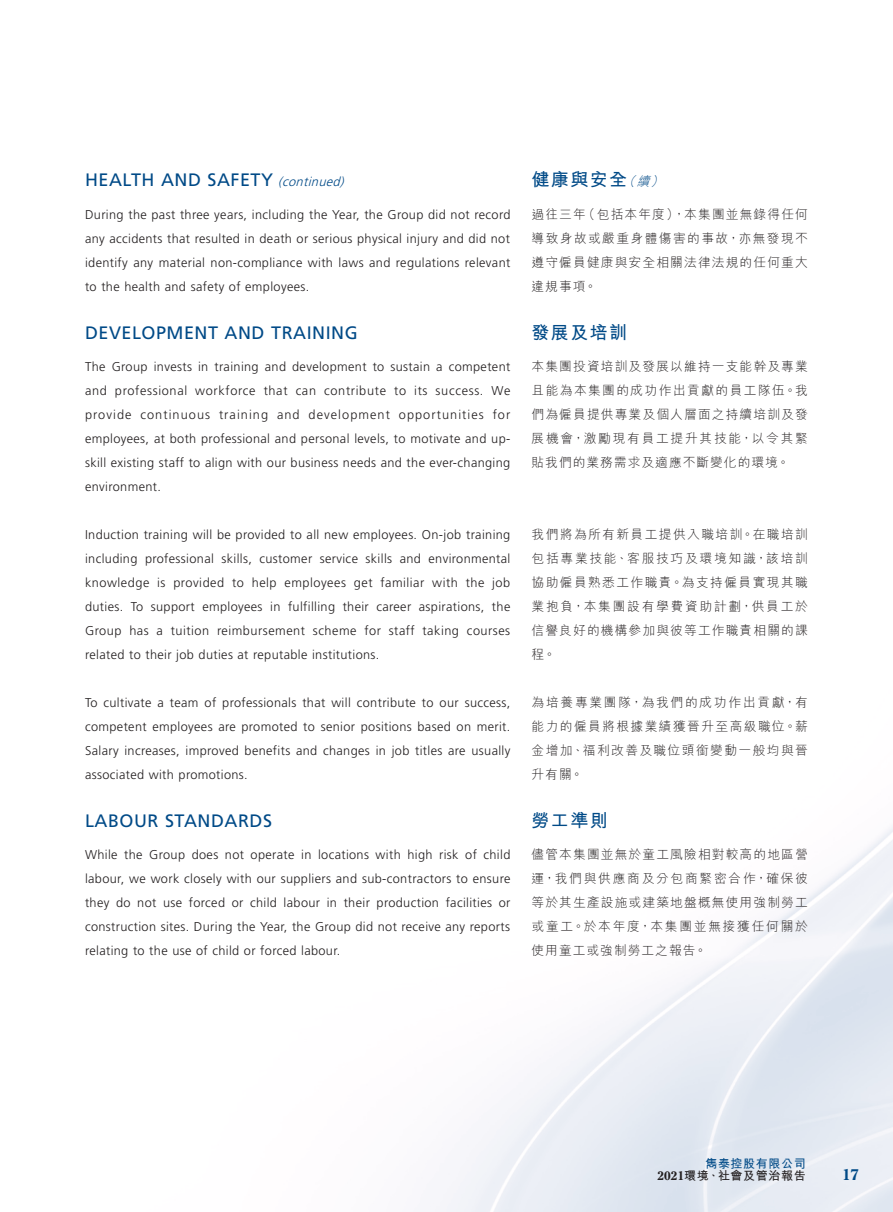
<style>
.page{position:relative;width:893px;height:1212px;background:#fff}
.page>*{position:absolute;margin:0;border:0;box-sizing:border-box;transform-origin:0 0}
.t1{font:18px "Frutiger LT Std";letter-spacing:.03em;color:#004a87}
.t2{font:700 18px "M Hei HK";letter-spacing:.08em;color:#004a87}
.t3{font:700 15px "Gazette LT Std";color:#004a87}
.t4{font:300 12.75px/24px "Frutiger LT Std";letter-spacing:.03em;color:#231f20;text-align:justify}
.t5{font:300 12.75px/24px "M Hei HK";letter-spacing:.11em;color:#231f20;text-align:justify}
.t6{font:700 12px/12px "M Hei HK";letter-spacing:.055em;color:#231f20;text-align:right}
.s1{font-weight:300;font-style:italic;font-size:12.75px}
.s2{color:#004a87}
.s3{font-family:"Gazette LT Std"}
</style>
<div class="page">
<h1 class="t1" style="left:85px;top:169px;width:264px">HEALTH AND SAFETY <span class="s1">(continued)</span></h1>
<p class="t4" style="left:85px;top:202px;width:427px">During the past three years, including the Year, the Group did not record any accidents that resulted in death or serious physical injury and did not identify any material non-compliance with laws and regulations relevant to the health and safety of employees.</p>
<h1 class="t1" style="left:85px;top:322px;width:274px">DEVELOPMENT AND TRAINING</h1>
<p class="t4" style="left:85px;top:355px;width:427px">The Group invests in training and development to sustain a competent and professional workforce that can contribute to its success. We provide continuous training and development opportunities for employees, at both professional and personal levels, to motivate and up&shy;skill existing staff to align with our business needs and the ever-changing environment.</p>
<p class="t4" style="left:85px;top:523px;width:427px">Induction training will be provided to all new employees. On-job training including professional skills, customer service skills and environmental knowledge is provided to help employees get familiar with the job duties. To support employees in fulfilling their career aspirations, the Group has a tuition reimbursement scheme for staff taking courses related to their job duties at reputable institutions.</p>
<p class="t4" style="left:85px;top:690px;width:427px">To cultivate a team of professionals that will contribute to our success, competent employees are promoted to senior positions based on merit.<br>Salary increases, improved benefits and changes in job titles are usually associated with promotions.</p>
<h1 class="t1" style="left:85px;top:810px;width:189px">LABOUR STANDARDS</h1>
<p class="t4" style="left:85px;top:843px;width:427px">While the Group does not operate in locations with high risk of child labour, we work closely with our suppliers and sub-contractors to ensure they do not use forced or child labour in their production facilities or construction sites. During the Year, the Group did not receive any reports relating to the use of child or forced labour.</p>
<h1 class="t2" style="left:531px;top:166px;width:137px">健康與安全<span class="s1">（續）</span></h1>
<p class="t5" style="left:531px;top:202px;width:278px">過往三年（包括本年度），本集團並無錄得任何導致身故或嚴重身體傷害的事故，亦無發現不遵守僱員健康與安全相關法律法規的任何重大違規事項。</p>
<h1 class="t2" style="left:531px;top:319px;width:97px">發展及培訓</h1>
<p class="t5" style="left:531px;top:354px;width:278px">本集團投資培訓及發展以維持一支能幹及專業且能為本集團的成功作出貢獻的員工隊伍。我們為僱員提供專業及個人層面之持續培訓及發展機會，激勵現有員工提升其技能，以令其緊貼我們的業務需求及適應不斷變化的環境。</p>
<p class="t5" style="left:531px;top:522px;width:278px">我們將為所有新員工提供入職培訓。在職培訓包括專業技能、客服技巧及環境知識，該培訓協助僱員熟悉工作職責。為支持僱員實現其職業抱負，本集團設有學費資助計劃，供員工於信譽良好的機構參加與彼等工作職責相關的課程。</p>
<p class="t5" style="left:531px;top:690px;width:278px">為培養專業團隊，為我們的成功作出貢獻，有能力的僱員將根據業績獲晉升至高級職位。薪金增加、福利改善及職位頭銜變動一般均與晉升有關。</p>
<h1 class="t2" style="left:531px;top:807px;width:78px">勞工準則</h1>
<p class="t5" style="left:531px;top:842px;width:278px">儘管本集團並無於童工風險相對較高的地區營運，我們與供應商及分包商緊密合作，確保彼等於其生產設施或建築地盤概無使用強制勞工或童工。於本年度，本集團並無接獲任何關於使用童工或強制勞工之報告。</p>
<p class="t6" style="left:657px;top:1156px;width:150px"><span class="s2">雋泰控股有限公司<br></span><span class="s3">2021</span>環境、社會及管治報告</p>
<p class="t3" style="left:842px;top:1165px;width:18px">17</p>
</div>
